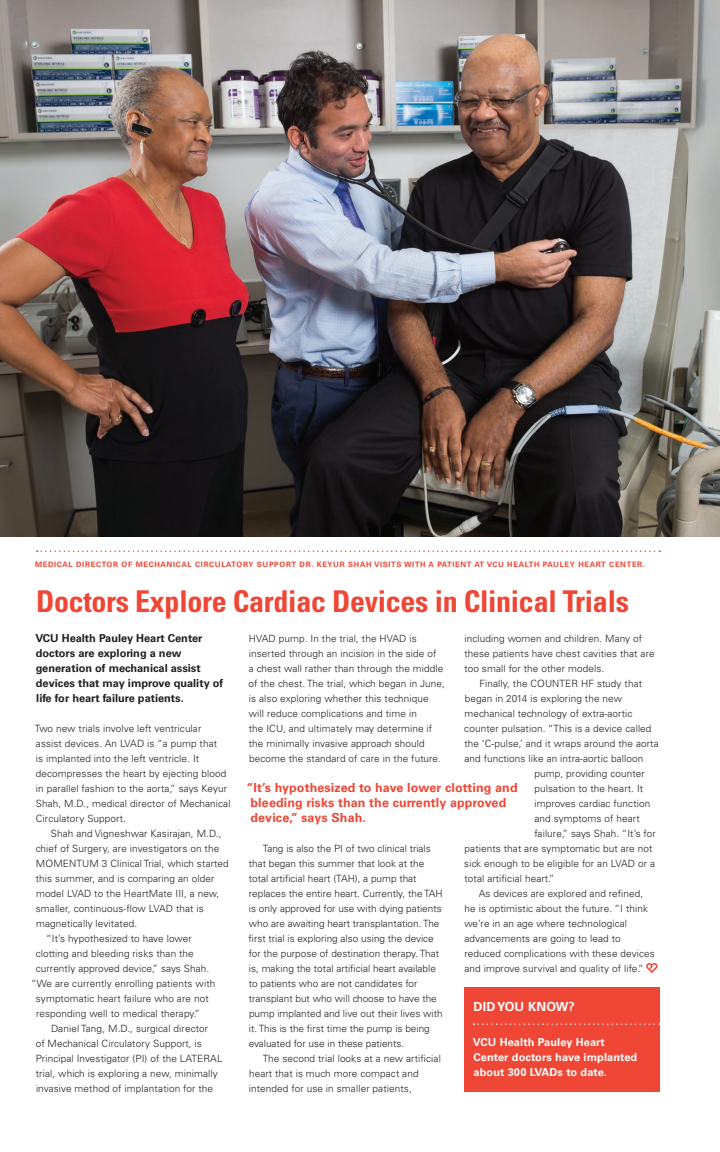
<style>
.page{position:relative;width:720px;height:1152px;background:#fff}
.page>*{position:absolute;margin:0;border:0;box-sizing:border-box;transform-origin:0 0}
.t1{font:700 condensed 30px "Univers";letter-spacing:-.01em;color:#ef4635}
.t2{font:700 12.5px/15px "Univers";letter-spacing:.01em;color:#ef4635}
.t3{font:700 12.5px "Univers";letter-spacing:.01em;color:#fff}
.t4{font:700 11px/15px "Univers";color:#231f20}
.t5{font:700 11px/15px "Univers";letter-spacing:.01em;color:#fff}
.t6{font:300 10px/15px "Univers";letter-spacing:.01em;color:#231f20}
.t7{font:700 7.5px "Univers";letter-spacing:.09em;color:#ef4635}
</style>
<div class="page">
<svg style="left:37px;top:550px;width:623px;height:2px"></svg>
<div style="left:464px;top:987px;width:196px;height:105px;background:#ef4635"></div>
<svg style="left:474px;top:1023px;width:186px;height:2px"></svg>
<img style="left:0;top:0;width:720px;height:537px">
<svg style="left:646px;top:963px;width:12px;height:10px"></svg>
<p class="t7" style="left:35px;top:560px;width:612px">MEDICAL DIRECTOR OF MECHANICAL CIRCULATORY SUPPORT DR. KEYUR SHAH VISITS WITH A PATIENT AT VCU HEALTH PAULEY HEART CENTER.</p>
<h1 class="t1" style="left:36px;top:583px;width:595px">Doctors Explore Cardiac Devices in Clinical Trials</h1>
<p class="t6" style="left:464px;top:631px;width:192px">including women and children. Many of these patients have chest cavities that are too small for the other models.</p>
<p class="t6" style="left:479px;top:676px;width:164px">Finally, the COUNTER HF study that</p>
<p class="t6" style="left:465px;top:691px;width:159px">began in 2014 is exploring the new</p>
<p class="t6" style="left:464px;top:706px;width:169px">mechanical technology of extra-aortic</p>
<p class="t6" style="left:464px;top:721px;width:189px">counter pulsation. “This is a device called</p>
<p class="t6" style="left:464px;top:736px;width:196px">the ‘C-pulse,’ and it wraps around the aorta</p>
<p class="t6" style="left:464px;top:751px;width:180px">and functions like an intra-aortic balloon</p>
<p class="t6" style="left:535px;top:766px;width:112px">pump, providing counter</p>
<p class="t6" style="left:535px;top:781px;width:110px">pulsation to the heart. It</p>
<p class="t6" style="left:534px;top:796px;width:117px">improves cardiac function</p>
<p class="t6" style="left:534px;top:811px;width:107px">and symptoms of heart</p>
<p class="t6" style="left:534px;top:826px;width:123px">failure,” says Shah. “It’s for</p>
<p class="t6" style="left:465px;top:841px;width:189px">patients that are symptomatic but are not</p>
<p class="t6" style="left:464px;top:856px;width:192px">sick enough to be eligible for an LVAD or a</p>
<p class="t6" style="left:464px;top:871px;width:92px">total artificial heart.”</p>
<p class="t6" style="left:479px;top:886px;width:166px">As devices are explored and refined,</p>
<p class="t6" style="left:465px;top:901px;width:185px">he is optimistic about the future. “I think</p>
<p class="t6" style="left:464px;top:916px;width:164px">we’re in an age where technological</p>
<p class="t6" style="left:464px;top:931px;width:158px">advancements are going to lead to</p>
<p class="t6" style="left:464px;top:946px;width:192px">reduced complications with these devices</p>
<p class="t6" style="left:464px;top:961px;width:181px">and improve survival and quality of life.”</p>
<p class="t3" style="left:474px;top:999px;width:103px">DID YOU KNOW?</p>
<p class="t5" style="left:473px;top:1035px;width:166px">VCU Health Pauley Heart<br>Center doctors have implanted about 300 LVADs to date.</p>
<p class="t4" style="left:35px;top:631px;width:189px">VCU Health Pauley Heart Center doctors are exploring a new generation of mechanical assist devices that may improve quality of life for heart failure patients.</p>
<p class="t6" style="left:35px;top:721px;width:197px">Two new trials involve left ventricular<br>assist devices. An LVAD is “a pump that<br>is implanted into the left ventricle. It decompresses the heart by ejecting blood in parallel fashion to the aorta,” says Keyur Shah, M.D., medical director of Mechanical Circulatory Support.</p>
<p class="t6" style="left:51px;top:826px;width:172px">Shah and Vigneshwar Kasirajan, M.D.,</p>
<p class="t6" style="left:36px;top:841px;width:185px">chief of Surgery, are investigators on the</p>
<p class="t6" style="left:36px;top:856px;width:194px">MOMENTUM 3 Clinical Trial, which started</p>
<p class="t6" style="left:36px;top:871px;width:180px">this summer, and is comparing an older</p>
<p class="t6" style="left:36px;top:886px;width:185px">model LVAD to the HeartMate III, a new,</p>
<p class="t6" style="left:36px;top:901px;width:170px">smaller, continuous-flow LVAD that is</p>
<p class="t6" style="left:36px;top:916px;width:103px">magnetically levitated.</p>
<p class="t6" style="left:46px;top:931px;width:147px">“It’s hypothesized to have lower</p>
<p class="t6" style="left:36px;top:946px;width:160px">clotting and bleeding risks than the</p>
<p class="t6" style="left:36px;top:961px;width:175px">currently approved device,” says Shah.</p>
<p class="t6" style="left:31px;top:976px;width:186px">“We are currently enrolling patients with</p>
<p class="t6" style="left:36px;top:991px;width:174px">symptomatic heart failure who are not</p>
<p class="t6" style="left:36px;top:1006px;width:166px">responding well to medical therapy.”</p>
<p class="t6" style="left:51px;top:1021px;width:159px">Daniel Tang, M.D., surgical director</p>
<p class="t6" style="left:36px;top:1036px;width:168px">of Mechanical Circulatory Support, is</p>
<p class="t6" style="left:36px;top:1051px;width:188px">Principal Investigator (PI) of the LATERAL</p>
<p class="t6" style="left:36px;top:1066px;width:183px">trial, which is exploring a new, minimally</p>
<p class="t6" style="left:36px;top:1081px;width:179px">invasive method of implantation for the</p>
<p class="t6" style="left:249px;top:631px;width:198px">HVAD pump. In the trial, the HVAD is inserted through an incision in the side of<br>a chest wall rather than through the middle of the chest. The trial, which began in June, is also exploring whether this technique will reduce complications and time in<br>the ICU, and ultimately may determine if the minimally invasive approach should become the standard of care in the future.</p>
<p class="t2" style="left:250px;top:780px;width:269px;text-indent:-4px">“It’s hypothesized to have lower clotting and bleeding risks than the currently approved device,” says Shah.</p>
<p class="t6" style="left:249px;top:841px;width:196px;text-indent:14px">Tang is also the PI of two clinical trials that began this summer that look at the total artificial heart (TAH), a pump that replaces the entire heart. Currently, the TAH is only approved for use with dying patients who are awaiting heart transplantation. The first trial is exploring also using the device for the purpose of destination therapy. That is, making the total artificial heart available to patients who are not candidates for transplant but who will choose to have the pump implanted and live out their lives with it. This is the first time the pump is being evaluated for use in these patients.</p>
<p class="t6" style="left:249px;top:1051px;width:194px;text-indent:14px">The second trial looks at a new artificial heart that is much more compact and intended for use in smaller patients,</p>
</div>
